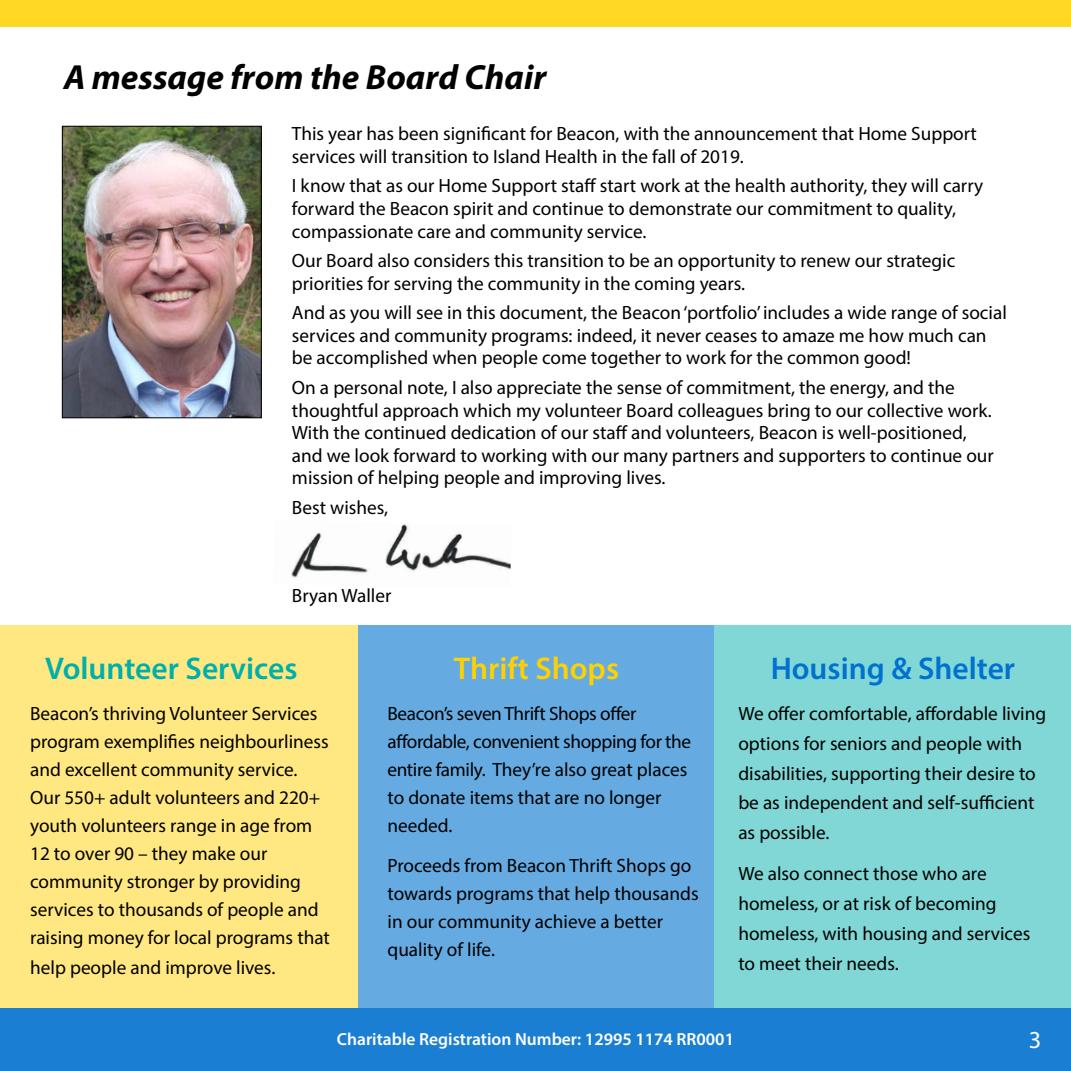
<style>
.page{position:relative;width:1071px;height:1071px;background:#fff}
.page>*{position:absolute;margin:0;border:0;box-sizing:border-box;transform-origin:0 0}
.t1{font:italic 700 35px "Myriad Pro";color:#000}
.t2{font:600 31.5px "Myriad Pro";color:#00afaa}
.t3{font:600 31.5px "Myriad Pro";color:#0071ce}
.t4{font:600 31.5px "Myriad Pro";color:#fed103}
.t5{font:24.5px "Myriad Pro";color:#fff}
.t6{font:19.25px/28px "Myriad Pro";color:#000}
.t7{font:19.25px/28px "Myriad Pro";letter-spacing:-.02em;color:#000}
.t8{font:600 17.5px "Myriad Pro";color:#fff}
.t9{font:600 17.5px "Myriad Pro";letter-spacing:.05em;color:#fff}
</style>
<div class="page">
<div style="left:0;top:1008px;width:1071px;height:63px;background:#1a7fd3"></div>
<div style="left:0;top:0;width:1071px;height:27px;background:#ffd826"></div>
<div style="left:0;top:626px;width:358px;height:382px;background:#ffe881"></div>
<div style="left:358px;top:626px;width:357px;height:382px;background:#66aae2"></div>
<div style="left:715px;top:626px;width:356px;height:382px;background:#80d7d5"></div>
<img style="left:64px;top:128px;width:196px;height:288px">
<div style="left:62px;top:126px;width:200px;height:292px;border:1px solid #000"></div>
<img style="left:291px;top:523px;width:220px;height:55px">
<h1 class="t1" style="left:64px;top:55px;width:484px">A message from the Board Chair</h1>
<p class="t6" style="left:292px;top:122px;width:687px;line-height:22.6px">This year has been significant for Beacon, with the announcement that Home Support services will transition to Island Health in the fall of 2019.</p>
<p class="t6" style="left:292px;top:174px;width:693px;line-height:22.6px">I know that as our Home Support staff start work at the health authority, they will carry forward the Beacon spirit and continue to demonstrate our commitment to quality, compassionate care and community service.</p>
<p class="t6" style="left:292px;top:249px;width:665px;line-height:22.6px">Our Board also considers this transition to be an opportunity to renew our strategic priorities for serving the community in the coming years.</p>
<p class="t6" style="left:292px;top:301px;width:716px;line-height:22.6px">And as you will see in this document, the Beacon ‘portfolio’ includes a wide range of social services and community programs: indeed, it never ceases to amaze me how much can be accomplished when people come together to work for the common good!</p>
<p class="t6" style="left:292px;top:376px;width:703px;line-height:22.6px">On a personal note, I also appreciate the sense of commitment, the energy, and the thoughtful approach which my volunteer Board colleagues bring to our collective work.<br>With the continued dedication of our staff and volunteers, Beacon is well-positioned, and we look forward to working with our many partners and supporters to continue our mission of helping people and improving lives.</p>
<p class="t6" style="left:292px;top:493px;width:98px">Best wishes,</p>
<p class="t6" style="left:292px;top:581px;width:101px">Bryan Waller</p>
<h2 class="t2" style="left:45px;top:648px;width:254px">Volunteer Services</h2>
<p class="t6" style="left:30px;top:699px;width:301px">Beacon’s thriving Volunteer Services program exemplifies neighbourliness and excellent community service.<br>Our 550+ adult volunteers and 220+ youth volunteers range in age from 12 to over 90 – they make our community stronger by providing services to thousands of people and raising money for local programs that</p>
<p class="t6" style="left:30px;top:953px;width:247px">help people and improve lives.</p>
<h2 class="t4" style="left:454px;top:648px;width:167px">Thrift Shops</h2>
<p class="t7" style="left:387px;top:699px;width:305px">Beacon’s seven Thrift Shops offer affordable, convenient shopping for the entire family. They’re also great places to donate items that are no longer needed.</p>
<p class="t6" style="left:387px;top:851px;width:313px">Proceeds from Beacon Thrift Shops go towards programs that help thousands in our community achieve a better quality of life.</p>
<h2 class="t3" style="left:771px;top:648px;width:246px">Housing &amp; Shelter</h2>
<p class="t6" style="left:738px;top:698px;width:309px;line-height:29.8px">We offer comfortable, affordable living options for seniors and people with disabilities, supporting their desire to be as independent and self-sufficient as possible.</p>
<p class="t6" style="left:738px;top:859px;width:294px;line-height:29.8px">We also connect those who are homeless, or at risk of becoming homeless, with housing and services to meet their needs.</p>
<p class="t9" style="left:462px;top:1027px;width:149px">www.beaconcs.ca</p>
<p class="t5" style="left:1029px;top:1025px;width:14px">3</p>
<p class="t8" style="left:337px;top:1028px;width:399px">Charitable Registration Number: 12995 1174 RR0001</p>
</div>
